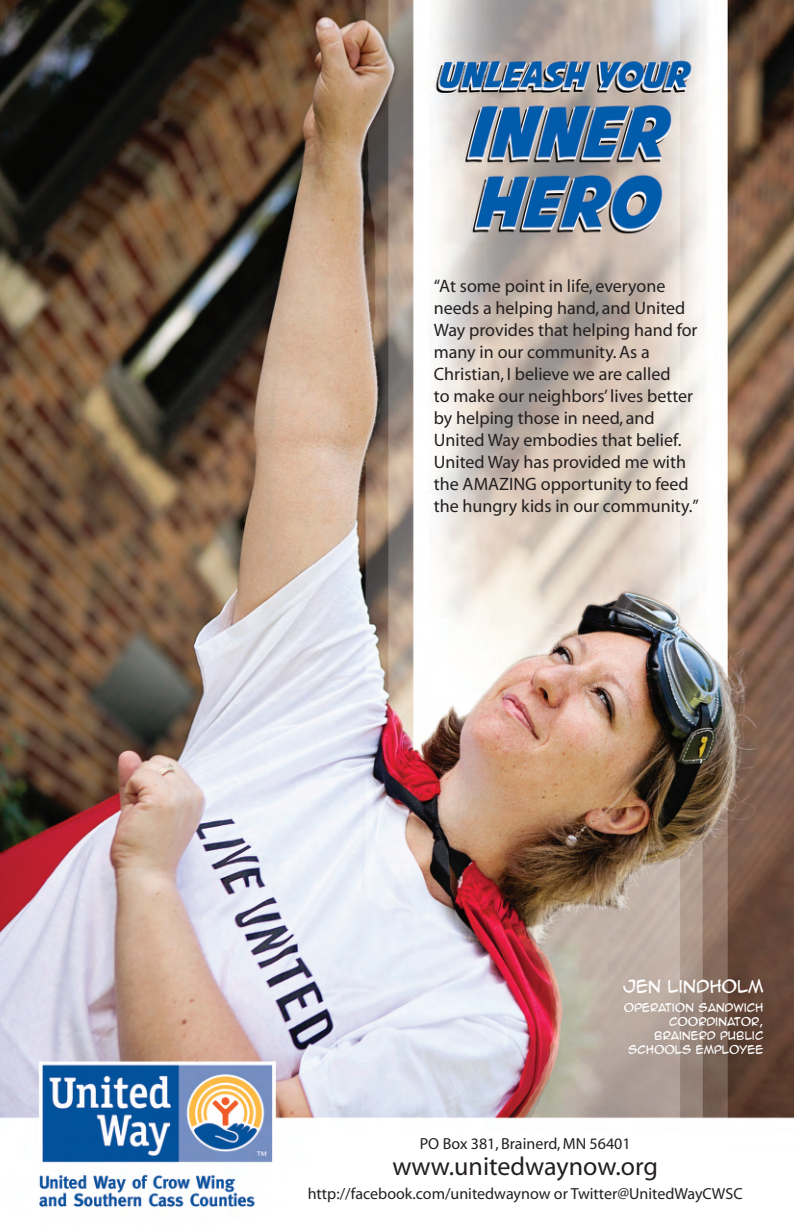
<style>
.page{position:relative;width:794px;height:1225px;background:#fff}
.page>*{position:absolute;margin:0;border:0;box-sizing:border-box;transform-origin:0 0}
.t1{font:26px "Myriad";color:#231f20}
.t2{font:18px/22px "Myriad";color:#231f20}
.t3{font:16px "Myriad";color:#231f20}
.t4{font:15.9px "Anime Ace 2.0 BB";color:#fff}
.t5{font:10.6px/14.1px "Anime Ace 2.0 BB";color:#fff;text-align:right}
</style>
<div class="page">
<img style="left:0;top:0;width:793px;height:1207px">
<p class="t2" style="left:433px;top:276px;width:266px">“At some point in life, everyone needs a helping hand, and United<br>Way provides that helping hand for many in our community. As a<br>Christian, I believe we are called<br>to make our neighbors’ lives better by helping those in need, and<br>United Way embodies that belief.<br>United Way has provided me with the AMAZING opportunity to feed the hungry kids in our community.”</p>
<p class="t4" style="left:622px;top:976px;width:142px">JEN LINDHOLM</p>
<p class="t5" style="left:623px;top:1000px;width:141px">OPERATION SANDWICH<br>COORDINATOR,<br>BRAINERD PUBLIC<br>SCHOOLS EMPLOYEE</p>
<p class="t3" style="left:419px;top:1137px;width:212px">PO Box 381, Brainerd, MN 56401</p>
<h1 class="t1" style="left:392px;top:1156px;width:267px">www.unitedwaynow.org</h1>
<p class="t3" style="left:307px;top:1188px;width:436px">http://facebook.com/unitedwaynow or Twitter@UnitedWayCWSC</p>
</div>
